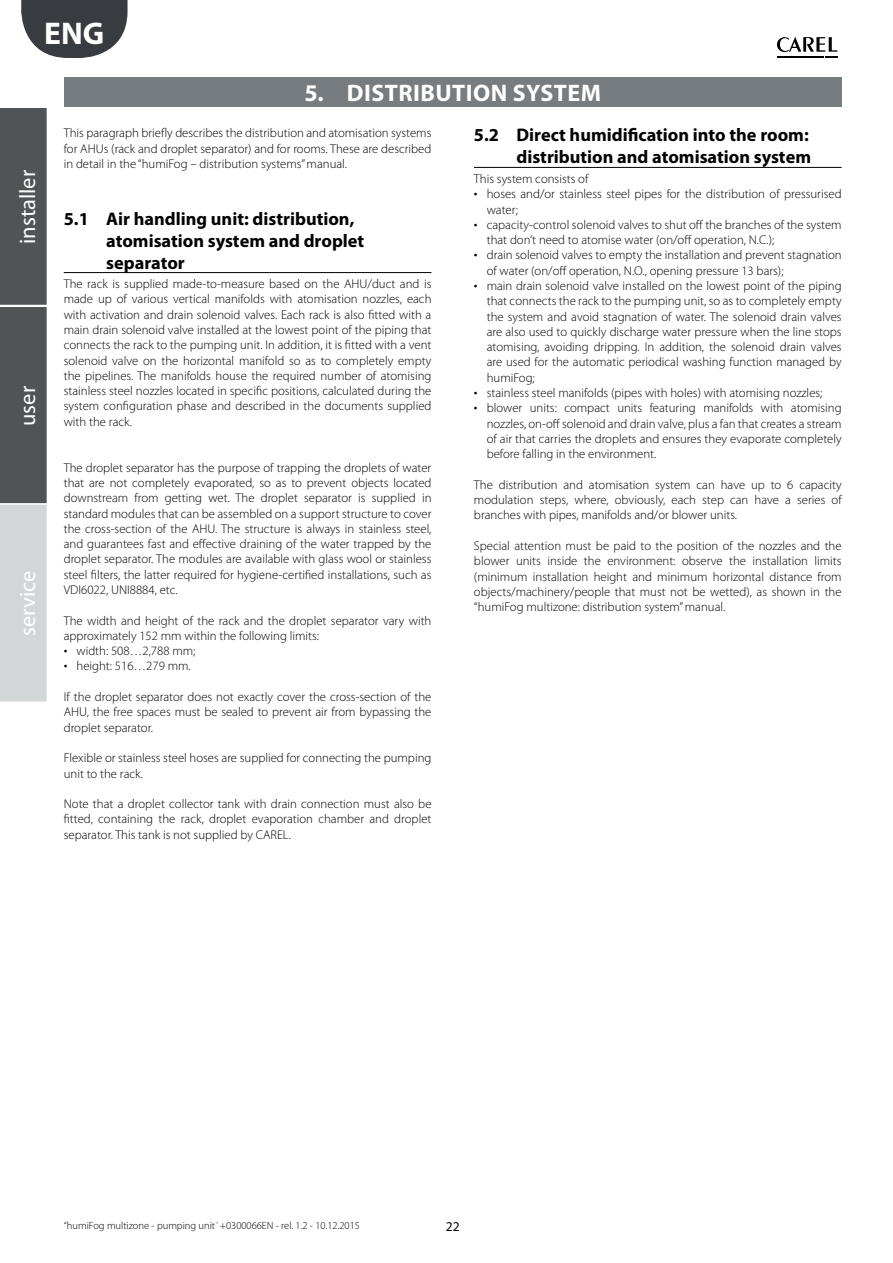
<style>
.page{position:relative;width:893px;height:1263px;background:#fff}
.page>*{position:absolute;margin:0;border:0;box-sizing:border-box;transform-origin:0 0}
.t1{font:700 31.5px "Myriad Pro";color:#fff}
.t2{font:700 24px "Myriad Pro";letter-spacing:.02em;color:#fff}
.t3{font:22.5px "Myriad Pro";color:#fff}
.t4{font:700 18.3px/21.9px "Myriad Pro";color:#040000}
.t5{font:13.5px "Myriad Pro";color:#040000}
.t6{font:300 12.75px/15.3px "Myriad Pro";color:#040000;text-align:justify}
.t7{font:300 10.5px "Myriad Pro";color:#040000}
.s1{font-size:15px}
.s2{color:#888e91}
</style>
<div class="page">
<svg style="left:777px;top:37px;width:60px;height:21px"></svg>
<svg style="left:21px;top:0;width:107px;height:58px;background:#55585b"></svg>
<svg style="left:0;top:108px;width:47px;height:594px;background:#7d8183"></svg>
<div style="left:64px;top:77px;width:778px;height:30px;background:#767c7f"></div>
<hr style="left:64px;top:272px;width:367px;height:1px;background:#040000">
<hr style="left:474px;top:167px;width:368px;height:1px;background:#040000">
<h1 class="t1" style="left:44px;top:22px;width:62px">ENG</h1>
<h3 class="t3" style="left:19px;top:244px;width:76px;rotate:-90deg">installer</h3>
<h3 class="t3" style="left:19px;top:426px;width:41px;rotate:-90deg">user</h3>
<h3 class="t3" style="left:19px;top:636px;width:67px;rotate:-90deg">service</h3>
<h2 class="t2" style="left:304px;top:84px;width:298px">5. DISTRIBUTION SYSTEM</h2>
<p class="t6" style="left:64px;top:126px;width:369px">This paragraph briefly describes the distribution and atomisation systems for AHUs (rack and droplet separator) and for rooms. These are described in detail in the “humiFog – distribution systems” manual.</p>
<h3 class="t4" style="left:474px;top:126px;width:339px;text-align:right">5.2 Direct humidification into the room: distribution and atomisation system</h3>
<p class="t6" style="left:474px;top:172px;width:116px">This system consists of</p>
<p class="t6" style="left:487px;top:187px;width:356px;text-indent:-13px"><span class="s1">•</span> hoses and/or stainless steel pipes for the distribution of pressurised water;</p>
<p class="t6" style="left:487px;top:218px;width:356px;text-indent:-13px"><span class="s1">•</span> capacity-control solenoid valves to shut off the branches of the system that don’t need to atomise water (on/off operation, N.C.);</p>
<p class="t6" style="left:487px;top:248px;width:356px;text-indent:-13px"><span class="s1">•</span> drain solenoid valves to empty the installation and prevent stagnation of water (on/off operation, N.O., opening pressure 13 bars);</p>
<p class="t6" style="left:487px;top:279px;width:356px;text-indent:-13px"><span class="s1">•</span> main drain solenoid valve installed on the lowest point of the piping that connects the rack to the pumping unit, so as to completely empty the system and avoid stagnation of water. The solenoid drain valves are also used to quickly discharge water pressure when the line stops atomising, avoiding dripping. In addition, the solenoid drain valves are used for the automatic periodical washing function managed by humiFog;</p>
<p class="t6" style="left:474px;top:386px;width:350px"><span class="s1">•</span> stainless steel manifolds (pipes with holes) with atomising nozzles;</p>
<p class="t6" style="left:487px;top:401px;width:356px;text-indent:-13px"><span class="s1">•</span> blower units: compact units featuring manifolds with atomising nozzles, on-off solenoid and drain valve, plus a fan that creates a stream of air that carries the droplets and ensures they evaporate completely before falling in the environment.</p>
<p class="t6" style="left:474px;top:478px;width:369px">The distribution and atomisation system can have up to 6 capacity modulation steps, where, obviously, each step can have a series of branches with pipes, manifolds and/or blower units.</p>
<p class="t6" style="left:474px;top:539px;width:369px">Special attention must be paid to the position of the nozzles and the blower units inside the environment: observe the installation limits (minimum installation height and minimum horizontal distance from objects/machinery/people that must not be wetted), as shown in the “humiFog multizone: distribution system” manual.</p>
<h3 class="t4" style="left:106px;top:209px;width:260px;text-indent:-42px">5.1 Air handling unit: distribution, atomisation system and droplet separator</h3>
<p class="t6" style="left:64px;top:277px;width:369px">The rack is supplied made-to-measure based on the AHU/duct and is made up of various vertical manifolds with atomisation nozzles, each with activation and drain solenoid valves. Each rack is also fitted with a main drain solenoid valve installed at the lowest point of the piping that connects the rack to the pumping unit. In addition, it is fitted with a vent solenoid valve on the horizontal manifold so as to completely empty the pipelines. The manifolds house the required number of atomising stainless steel nozzles located in specific positions, calculated during the system configuration phase and described in the documents supplied with the rack.</p>
<p class="t6" style="left:64px;top:461px;width:369px">The droplet separator has the purpose of trapping the droplets of water that are not completely evaporated, so as to prevent objects located downstream from getting wet. The droplet separator is supplied in standard modules that can be assembled on a support structure to cover the cross-section of the AHU. The structure is always in stainless steel, and guarantees fast and effective draining of the water trapped by the droplet separator. The modules are available with glass wool or stainless steel filters, the latter required for hygiene-certified installations, such as VDI6022, UNI8884, etc.</p>
<p class="t6" style="left:64px;top:614px;width:369px">The width and height of the rack and the droplet separator vary with approximately 152 mm within the following limits:</p>
<p class="t6" style="left:64px;top:644px;width:133px"><span class="s1">•</span> width: 508…2,788 mm;</p>
<p class="t6" style="left:64px;top:659px;width:129px"><span class="s1">•</span> height: 516…279 mm.</p>
<p class="t6" style="left:64px;top:690px;width:369px">If the droplet separator does not exactly cover the cross-section of the AHU, the free spaces must be sealed to prevent air from bypassing the droplet separator.</p>
<p class="t6" style="left:64px;top:751px;width:369px">Flexible or stainless steel hoses are supplied for connecting the pumping unit to the rack.</p>
<p class="t6" style="left:64px;top:797px;width:369px">Note that a droplet collector tank with drain connection must also be fitted, containing the rack, droplet evaporation chamber and droplet separator. This tank is not supplied by CAREL.</p>
<p class="t7" style="left:64px;top:1221px;width:298px">“humiFog multizone - pumping unit<span class="s2">”</span> +0300066EN - rel. 1.2 - 10.12.2015</p>
<p class="t5" style="left:446px;top:1222px;width:15px">22</p>
</div>
